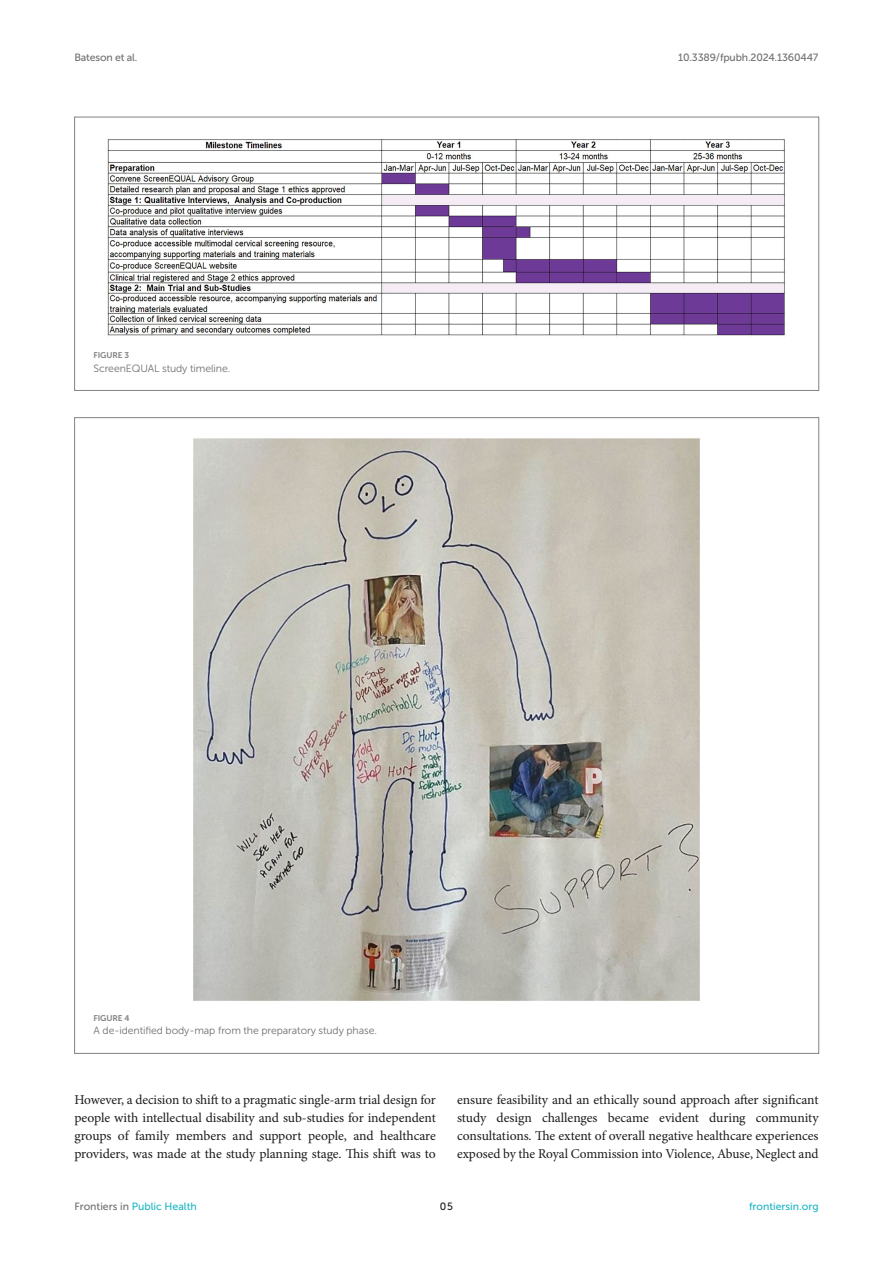
<style>
.page{position:relative;width:893px;height:1263px;background:#fff}
.page>*{position:absolute;margin:0;border:0;box-sizing:border-box;transform-origin:0 0}
.TEXT_FLUSH{font:13.5px/18px "Minion Pro";letter-spacing:-.01em;color:#1b1c1b;text-align:justify}
.FIG_LEG{font:10.5px "Museo Sans 300";letter-spacing:-.01em;color:#706f70}
.t1{font:10.5px "Museo Sans 500";letter-spacing:-.015em;color:#706f70}
.t2{font:10.5px "Museo Sans 500";color:#1db5c3}
.t3{font:10.5px "Museo Sans 500";color:#1b1c1b}
.FIG_HD{font:8.25px "Museo Sans 700";letter-spacing:-.01em;color:#7e7f7f}
.s1{color:#706f70}
</style>
<div class="page">
<img style="left:107px;top:139px;width:679px;height:198px">
<img style="left:193px;top:438px;width:507px;height:563px">
<p class="t1" style="left:74px;top:51px;width:65px">Bateson et al.</p>
<p class="t1" style="left:678px;top:51px;width:142px">10.3389/fpubh.2024.1360447</p>
<p class="FIG_HD" style="left:94px;top:351px;width:37px">FIGURE 3</p>
<p class="FIG_LEG" style="left:94px;top:362px;width:138px">ScreenEQUAL study timeline.</p>
<p class="FIG_HD" style="left:94px;top:1013px;width:37px">FIGURE 4</p>
<p class="FIG_LEG" style="left:94px;top:1025px;width:285px">A de-identified body-map from the preparatory study phase.</p>
<p class="TEXT_FLUSH" style="left:74px;top:1091px;width:363px">However, a decision to shift to a pragmatic single-arm trial design for people with intellectual disability and sub-studies for independent groups of family members and support people, and healthcare providers, was made at the study planning stage. This shift was to</p>
<p class="TEXT_FLUSH" style="left:457px;top:1091px;width:363px">ensure feasibility and an ethically sound approach after significant study design challenges became evident during community consultations. The extent of overall negative healthcare experiences exposed by the Royal Commission into Violence, Abuse, Neglect and</p>
<p class="t2" style="left:74px;top:1200px;width:124px"><span class="s1">Frontiers in</span> Public Health</p>
<p class="t3" style="left:440px;top:1200px;width:14px">05</p>
<p class="t2" style="left:749px;top:1200px;width:71px">frontiersin.org</p>
</div>
